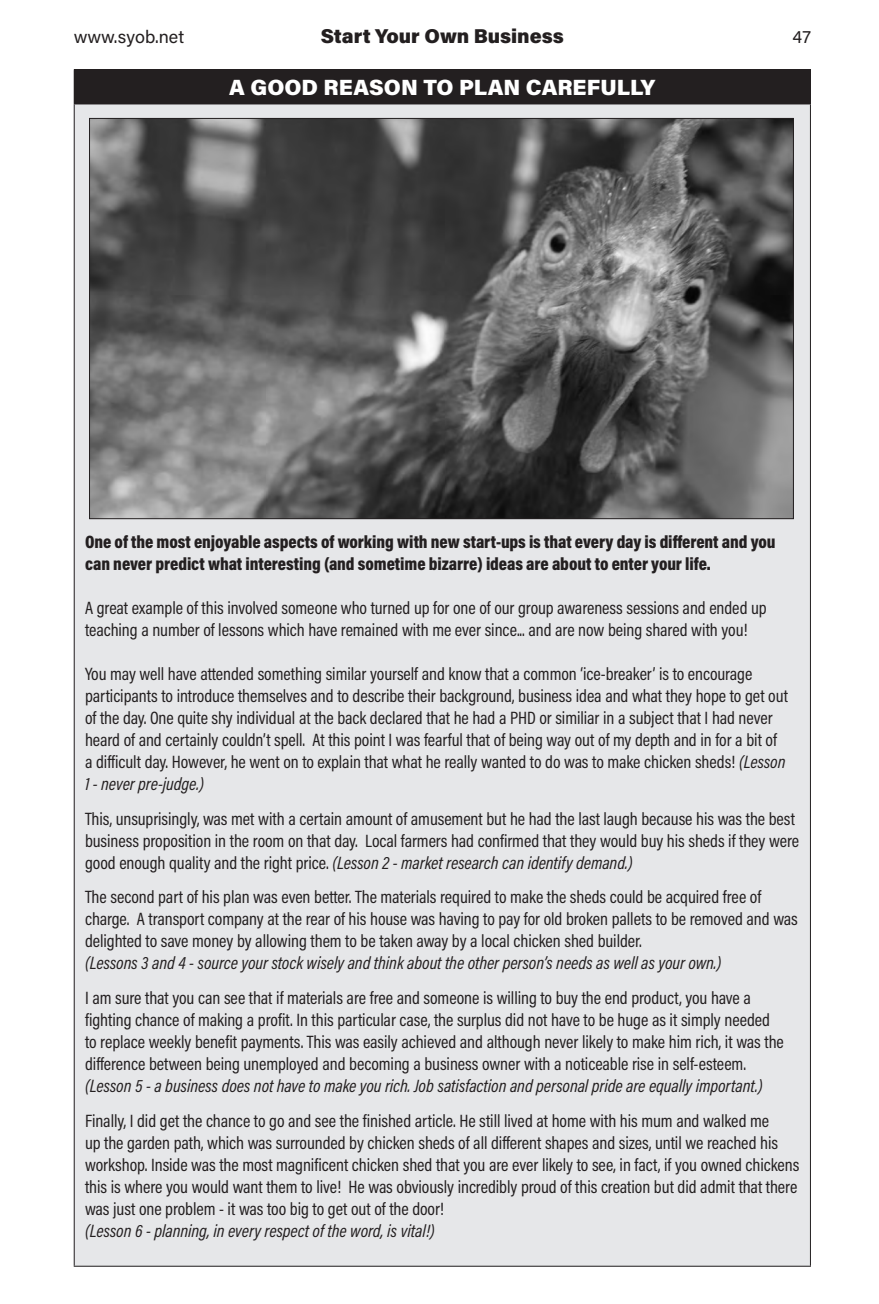
<style>
.page{position:relative;width:879px;height:1304px;background:#fff}
.page>*{position:absolute;margin:0;border:0;box-sizing:border-box;transform-origin:0 0}
._12-header5Box{font:900 22px "Acumin Pro";color:#fff}
.t1{font:900 20px "Acumin Pro";color:#231f20}
._13-textBox13{font:18px/22px "Acumin Pro Cond";letter-spacing:-.005em;color:#231f20}
._14-textBoxNoSpace14{font:18px/22px "Acumin Pro Cond";letter-spacing:-.005em;color:#231f20}
._13c-textBox1stBoldC{font:900 18px/22px "Acumin Pro Cond";letter-spacing:-.005em;color:#231f20}
.t2{font:18px "Acumin Pro";color:#231f20}
.s1{font-style:italic}
</style>
<div class="page">
<div style="left:74px;top:70px;width:736px;height:34px;background:#231f20"></div>
<div style="left:74px;top:104px;width:736px;height:1162px;background:#e6e7e9"></div>
<hr style="left:74px;top:69px;width:737px;height:1px;background:#231f20">
<hr style="left:810px;top:70px;width:1px;height:33px;background:#231f20">
<hr style="left:74px;top:103px;width:737px;height:1px;background:#231f20">
<hr style="left:74px;top:104px;width:1px;height:1162px;background:#231f20">
<hr style="left:810px;top:104px;width:1px;height:1162px;background:#231f20">
<hr style="left:74px;top:1266px;width:737px;height:1px;background:#231f20">
<img style="left:91px;top:120px;width:701px;height:397px">
<p class="t2" style="left:74px;top:24px;width:112px">www.syob.net</p>
<p class="t1" style="left:321px;top:22px;width:245px">Start Your Own Business</p>
<p class="t2" style="left:792px;top:24px;width:20px">47</p>
<p class="_12-header5Box" style="left:229px;top:71px;width:427px">A GOOD REASON TO PLAN CAREFULLY</p>
<p class="_13c-textBox1stBoldC" style="left:85px;top:530px;width:692px">One of the most enjoyable aspects of working with new start-ups is that every day is different and you can never predict what interesting (and sometime bizarre) ideas are about to enter your life.</p>
<p class="_14-textBoxNoSpace14" style="left:85px;top:596px;width:683px">A great example of this involved someone who turned up for one of our group awareness sessions and ended up teaching a number of lessons which have remained with me ever since... and are now being shared with you!</p>
<p class="_14-textBoxNoSpace14" style="left:85px;top:662px;width:704px">You may well have attended something similar yourself and know that a common ‘ice-breaker’ is to encourage participants to introduce themselves and to describe their background, business idea and what they hope to get out of the day. One quite shy individual at the back declared that he had a PHD or similiar in a subject that I had never heard of and certainly couldn’t spell. At this point I was fearful that of being way out of my depth and in for a bit of a difficult day. However, he went on to explain that what he really wanted to do was to make chicken sheds! <span class="s1">(Lesson 1 - never pre-judge.)</span></p>
<p class="_13-textBox13" style="left:85px;top:807px;width:715px">This, unsuprisingly, was met with a certain amount of amusement but he had the last laugh because his was the best business proposition in the room on that day. Local farmers had confirmed that they would buy his sheds if they were good enough quality and the right price. <span class="s1">(Lesson 2 - market research can identify demand.)</span></p>
<p class="_13-textBox13" style="left:85px;top:886px;width:714px">The second part of his plan was even better. The materials required to make the sheds could be acquired free of charge. A transport company at the rear of his house was having to pay for old broken pallets to be removed and was delighted to save money by allowing them to be taken away by a local chicken shed builder.<br><span class="s1">(Lessons 3 and 4 - source your stock wisely and think about the other person’s needs as well as your own.)</span></p>
<p class="_13-textBox13" style="left:85px;top:987px;width:700px">I am sure that you can see that if materials are free and someone is willing to buy the end product, you have a fighting chance of making a profit. In this particular case, the surplus did not have to be huge as it simply needed to replace weekly benefit payments. This was easily achieved and although never likely to make him rich, it was the difference between being unemployed and becoming a business owner with a noticeable rise in self-esteem. <span class="s1">(Lesson 5 - a business does not have to make you rich. Job satisfaction and personal pride are equally important.)</span></p>
<p class="_13-textBox13" style="left:85px;top:1109px;width:716px">Finally, I did get the chance to go and see the finished article. He still lived at home with his mum and walked me<br>up the garden path, which was surrounded by chicken sheds of all different shapes and sizes, until we reached his workshop. Inside was the most magnificent chicken shed that you are ever likely to see, in fact, if you owned chickens this is where you would want them to live! He was obviously incredibly proud of this creation but did admit that there was just one problem - it was too big to get out of the door!<br><span class="s1">(Lesson 6 - planning, in every respect of the word, is vital!)</span></p>
</div>
